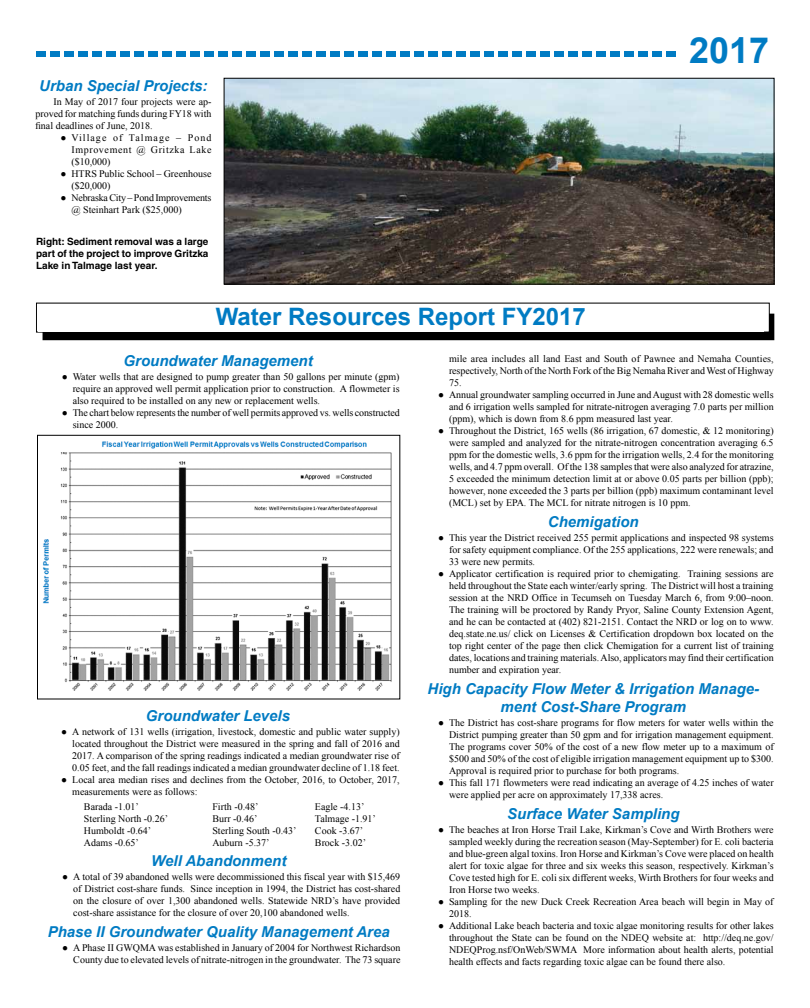
<style>
.page{position:relative;width:810px;height:1008px;background:#fff}
.page>*{position:absolute;margin:0;border:0;box-sizing:border-box;transform-origin:0 0}
.t1{font:700 36px "Arial";color:#007bc3}
.t2{font:700 24px "Arial";color:#007bc3}
.t3{font:italic 700 15px/18px "Arial";color:#007bc3;text-align:center}
.t4{font:10px/12px "Times New Roman";color:#000;text-align:justify}
.t5{font:700 10px/12px "Helvetica";color:#000;text-align:justify}
</style>
<div class="page">
<svg style="left:36px;top:51px;width:640px;height:6px"></svg>
<div style="left:43px;top:314px;width:731px;height:26px;background:#000"></div>
<div style="left:36px;top:303px;width:733px;height:29px;background:#fff"></div>
<div style="left:36px;top:303px;width:734px;height:30px;border:1px solid #000"></div>
<div style="left:38px;top:308px;width:726px;height:24px;background:#fff"></div>
<div style="left:37px;top:435px;width:363px;height:265px;border:1px solid #000"></div>
<img style="left:43px;top:441px;width:349px;height:163px">
<img style="left:57px;top:453px;width:335px;height:238px">
<img style="left:226px;top:80px;width:546px;height:202px">
<div style="left:224px;top:78px;width:550px;height:206px;border:1px solid #000"></div>
<h3 class="t3" style="left:39px;top:77px;width:170px">Urban Special Projects:</h3>
<p class="t4" style="left:35px;top:96px;width:178px;text-indent:18px">In May of 2017 four projects were ap&shy;proved for matching funds during FY18 with final deadlines of June, 2018.</p>
<p class="t4" style="left:71px;top:132px;width:142px;text-indent:-11px">● Village of Talmage – Pond Improvement @ Gritzka Lake ($10,000)</p>
<p class="t4" style="left:71px;top:168px;width:142px;text-indent:-11px">● HTRS Public School – Greenhouse ($20,000)</p>
<p class="t4" style="left:71px;top:192px;width:142px;text-indent:-11px">● Nebraska City – Pond Improvements @ Steinhart Park ($25,000)</p>
<p class="t5" style="left:36px;top:236px;width:174px">Right: Sediment removal was a large part of the project to improve Gritzka Lake in Talmage last year.</p>
<h1 class="t1" style="left:689px;top:27px;width:82px">2017</h1>
<h2 class="t2" style="left:216px;top:301px;width:371px">Water Resources Report FY2017</h2>
<h3 class="t3" style="left:124px;top:352px;width:191px">Groundwater Management</h3>
<p class="t4" style="left:73px;top:370px;width:328px;text-indent:-11px">● Water wells that are designed to pump greater than 50 gallons per minute (gpm) require an approved well permit application prior to construction. A flowmeter is also required to be installed on any new or replacement wells.</p>
<p class="t4" style="left:73px;top:406px;width:329px;text-indent:-11px">● The chart below represents the number of well permits approved vs. wells constructed since 2000.</p>
<p class="t4" style="left:449px;top:352px;width:326px">mile area includes all land East and South of Pawnee and Nemaha Counties, respectively, North of the North Fork of the Big Nemaha River and West of Highway 75.</p>
<p class="t4" style="left:449px;top:388px;width:326px;text-indent:-11px">● Annual groundwater sampling occurred in June and August with 28 domestic wells and 6 irrigation wells sampled for nitrate-nitrogen averaging 7.0 parts per million (ppm), which is down from 8.6 ppm measured last year.</p>
<p class="t4" style="left:449px;top:424px;width:326px;text-indent:-11px">● Throughout the District, 165 wells (86 irrigation, 67 domestic, &amp; 12 monitoring) were sampled and analyzed for the nitrate-nitrogen concentration averaging 6.5 ppm for the domestic wells, 3.6 ppm for the irrigation wells, 2.4 for the monitoring wells, and 4.7 ppm overall. Of the 138 samples that were also analyzed for atrazine, 5 exceeded the minimum detection limit at or above 0.05 parts per billion (ppb); however, none exceeded the 3 parts per billion (ppb) maximum contaminant level (MCL) set by EPA. The MCL for nitrate nitrogen is 10 ppm.</p>
<h3 class="t3" style="left:548px;top:513px;width:92px">Chemigation</h3>
<p class="t4" style="left:449px;top:531px;width:326px;text-indent:-11px">● This year the District received 255 permit applications and inspected 98 systems for safety equipment compliance. Of the 255 applications, 222 were renewals; and 33 were new permits.</p>
<p class="t4" style="left:449px;top:567px;width:326px;text-indent:-11px">● Applicator certification is required prior to chemigating. Training sessions are held throughout the State each winter/early spring. The District will host a training session at the NRD Office in Tecumseh on Tuesday March 6, from 9:00–noon.<br>The training will be proctored by Randy Pryor, Saline County Extension Agent, and he can be contacted at (402) 821-2151. Contact the NRD or log on to www. deq.state.ne.us/ click on Licenses &amp; Certification dropdown box located on the top right center of the page then click Chemigation for a current list of training dates, locations and training materials. Also, applicators may find their certification number and expiration year.</p>
<h3 class="t3" style="left:428px;top:680px;width:333px">High Capacity Flow Meter &amp; Irrigation Manage&shy;ment Cost-Share Program</h3>
<p class="t4" style="left:449px;top:716px;width:326px;text-indent:-11px">● The District has cost-share programs for flow meters for water wells within the District pumping greater than 50 gpm and for irrigation management equipment.<br>The programs cover 50% of the cost of a new flow meter up to a maximum of $500 and 50% of the cost of eligible irrigation management equipment up to $300.<br>Approval is required prior to purchase for both programs.</p>
<p class="t4" style="left:449px;top:776px;width:326px;text-indent:-11px">● This fall 171 flowmeters were read indicating an average of 4.25 inches of water were applied per acre on approximately 17,338 acres.</p>
<h3 class="t3" style="left:507px;top:805px;width:174px">Surface Water Sampling</h3>
<p class="t4" style="left:449px;top:823px;width:326px;text-indent:-11px">● The beaches at Iron Horse Trail Lake, Kirkman’s Cove and Wirth Brothers were sampled weekly during the recreation season (May-September) for E. coli bacteria and blue-green algal toxins. Iron Horse and Kirkman’s Cove were placed on health alert for toxic algae for three and six weeks this season, respectively. Kirkman’s Cove tested high for E. coli six different weeks, Wirth Brothers for four weeks and Iron Horse two weeks.</p>
<p class="t4" style="left:449px;top:895px;width:326px;text-indent:-11px">● Sampling for the new Duck Creek Recreation Area beach will begin in May of<br>2018.</p>
<p class="t4" style="left:449px;top:919px;width:326px;text-indent:-11px">● Additional Lake beach bacteria and toxic algae monitoring results for other lakes throughout the State can be found on the NDEQ website at: http://deq.ne.gov/ NDEQProg.nsf/OnWeb/SWMA More information about health alerts, potential health effects and facts regarding toxic algae can be found there also.</p>
<h3 class="t3" style="left:146px;top:707px;width:146px">Groundwater Levels</h3>
<p class="t4" style="left:72px;top:725px;width:329px;text-indent:-11px">● A network of 131 wells (irrigation, livestock, domestic and public water supply) located throughout the District were measured in the spring and fall of 2016 and 2017. A comparison of the spring readings indicated a median groundwater rise of 0.05 feet, and the fall readings indicated a median groundwater decline of 1.18 feet.</p>
<p class="t4" style="left:72px;top:773px;width:329px;text-indent:-11px">● Local area median rises and declines from the October, 2016, to October, 2017, measurements were as follows:</p>
<p class="t4" style="left:84px;top:801px;width:86px;text-align:left">Barada -1.01’<br>Sterling North -0.26’<br>Humboldt -0.64’<br>Adams -0.65’</p>
<p class="t4" style="left:212px;top:801px;width:86px;text-align:left">Firth -0.48’<br>Burr -0.46’<br>Sterling South -0.43’<br>Auburn -5.37’</p>
<p class="t4" style="left:315px;top:801px;width:62px;text-align:left">Eagle -4.13’<br>Talmage -1.91’<br>Cook -3.67’<br>Brock -3.02’</p>
<h3 class="t3" style="left:151px;top:853px;width:137px">Well Abandonment</h3>
<p class="t4" style="left:73px;top:871px;width:329px;text-indent:-11px">● A total of 39 abandoned wells were decommissioned this fiscal year with $15,469 of District cost-share funds. Since inception in 1994, the District has cost-shared on the closure of over 1,300 abandoned wells. Statewide NRD’s have provided cost-share assistance for the closure of over 20,100 abandoned wells.</p>
<h3 class="t3" style="left:48px;top:924px;width:344px">Phase II Groundwater Quality Management Area</h3>
<p class="t4" style="left:62px;top:942px;width:340px;text-align:right">● A Phase II GWQMA was established in January of 2004 for Northwest Richardson<br>County due to elevated levels of nitrate-nitrogen in the groundwater. The 73 square</p>
</div>
